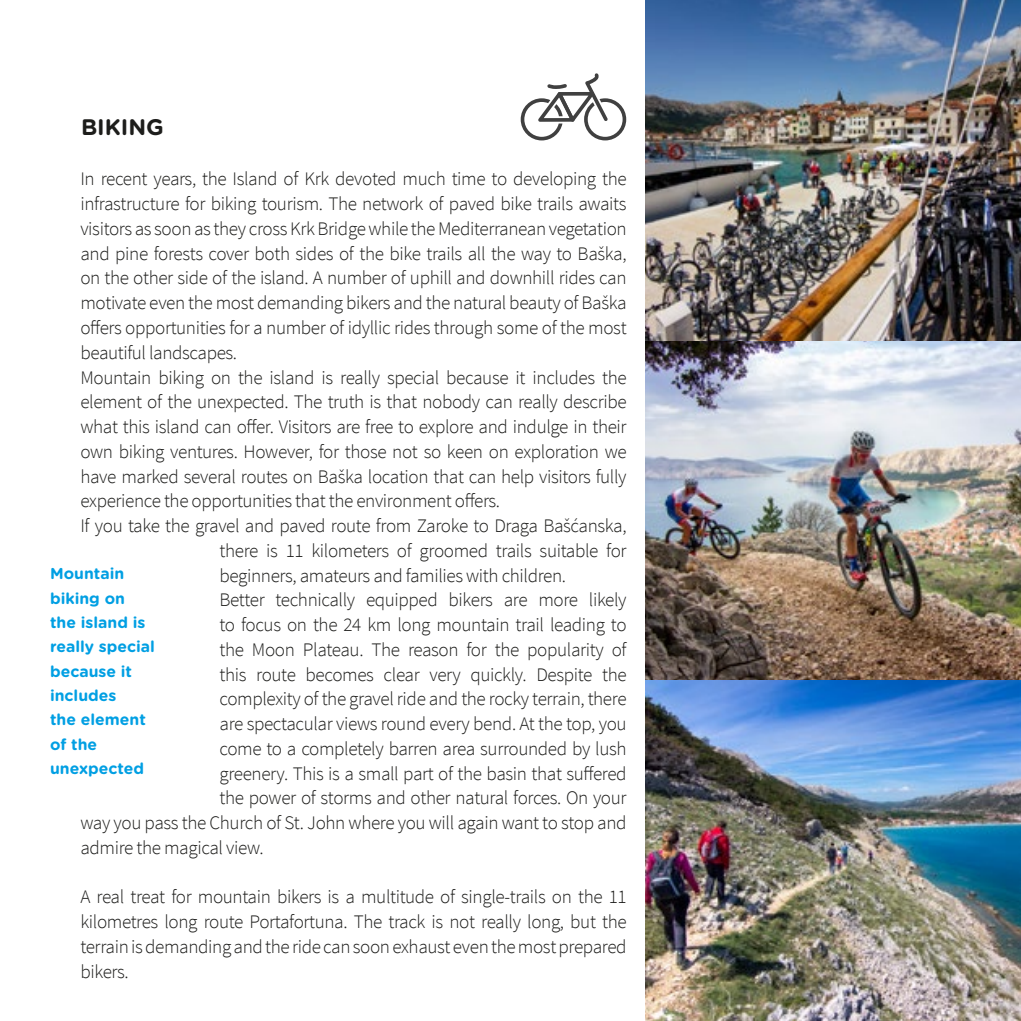
<style>
.page{position:relative;width:1021px;height:1021px;background:#fff}
.page>*{position:absolute;margin:0;border:0;box-sizing:border-box;transform-origin:0 0}
.t1{font:700 22.5px "Gotham Rounded";color:#1d1d1b}
.t2{font:300 19.12px/24.8px "Source Sans Pro";letter-spacing:-.02em;color:#1d1d1b;text-align:justify}
.t3{font:700 15.75px/24.3px "Gotham Rounded";color:#009fe3}
</style>
<div class="page">
<img style="left:645px;top:0;width:375px;height:1020px">
<svg style="left:520px;top:73px;width:106px;height:67px"></svg>
<p class="t1" style="left:81px;top:111px;width:84px">BIKING</p>
<p class="t2" style="left:80px;top:167px;width:547px">In recent years, the Island of Krk devoted much time to developing the</p>
<p class="t2" style="left:80px;top:191px;width:547px">infrastructure for biking tourism. The network of paved bike trails awaits</p>
<p class="t2" style="left:80px;top:216px;width:548px">visitors as soon as they cross Krk Bridge while the Mediterranean vegetation</p>
<p class="t2" style="left:80px;top:241px;width:547px">and pine forests cover both sides of the bike trails all the way to Baška,</p>
<p class="t2" style="left:80px;top:266px;width:547px">on the other side of the island. A number of uphill and downhill rides can</p>
<p class="t2" style="left:80px;top:290px;width:547px">motivate even the most demanding bikers and the natural beauty of Baška</p>
<p class="t2" style="left:80px;top:315px;width:547px">offers opportunities for a number of idyllic rides through some of the most</p>
<p class="t2" style="left:80px;top:340px;width:158px">beautiful landscapes.</p>
<p class="t2" style="left:80px;top:365px;width:547px">Mountain biking on the island is really special because it includes the</p>
<p class="t2" style="left:80px;top:389px;width:547px">element of the unexpected. The truth is that nobody can really describe</p>
<p class="t2" style="left:80px;top:414px;width:547px">what this island can offer. Visitors are free to explore and indulge in their</p>
<p class="t2" style="left:80px;top:439px;width:547px">own biking ventures. However, for those not so keen on exploration we</p>
<p class="t2" style="left:80px;top:464px;width:547px">have marked several routes on Baška location that can help visitors fully</p>
<p class="t2" style="left:80px;top:488px;width:421px">experience the opportunities that the environment offers.</p>
<p class="t2" style="left:80px;top:513px;width:547px">If you take the gravel and paved route from Zaroke to Draga Bašćanska,</p>
<p class="t2" style="left:219px;top:538px;width:408px">there is 11 kilometers of groomed trails suitable for</p>
<p class="t2" style="left:219px;top:563px;width:348px">beginners, amateurs and families with children.</p>
<p class="t2" style="left:219px;top:587px;width:408px">Better technically equipped bikers are more likely</p>
<p class="t2" style="left:219px;top:612px;width:408px">to focus on the 24 km long mountain trail leading to</p>
<p class="t2" style="left:219px;top:637px;width:408px">the Moon Plateau. The reason for the popularity of</p>
<p class="t2" style="left:219px;top:662px;width:408px">this route becomes clear very quickly. Despite the</p>
<p class="t2" style="left:219px;top:686px;width:408px">complexity of the gravel ride and the rocky terrain, there</p>
<p class="t2" style="left:219px;top:711px;width:408px">are spectacular views round every bend. At the top, you</p>
<p class="t2" style="left:219px;top:736px;width:408px">come to a completely barren area surrounded by lush</p>
<p class="t2" style="left:219px;top:761px;width:408px">greenery. This is a small part of the basin that suffered</p>
<p class="t2" style="left:219px;top:785px;width:408px">the power of storms and other natural forces. On your</p>
<p class="t2" style="left:80px;top:810px;width:547px">way you pass the Church of St. John where you will again want to stop and</p>
<p class="t2" style="left:80px;top:835px;width:185px">admire the magical view.</p>
<p class="t2" style="left:80px;top:884px;width:548px">A real treat for mountain bikers is a multitude of single-trails on the 11 kilometres long route Portafortuna. The track is not really long, but the terrain is demanding and the ride can soon exhaust even the most prepared bikers.</p>
<p class="t3" style="left:50px;top:561px;width:106px">Mountain biking on<br>the island is really special because it includes<br>the element of the unexpected</p>
</div>
